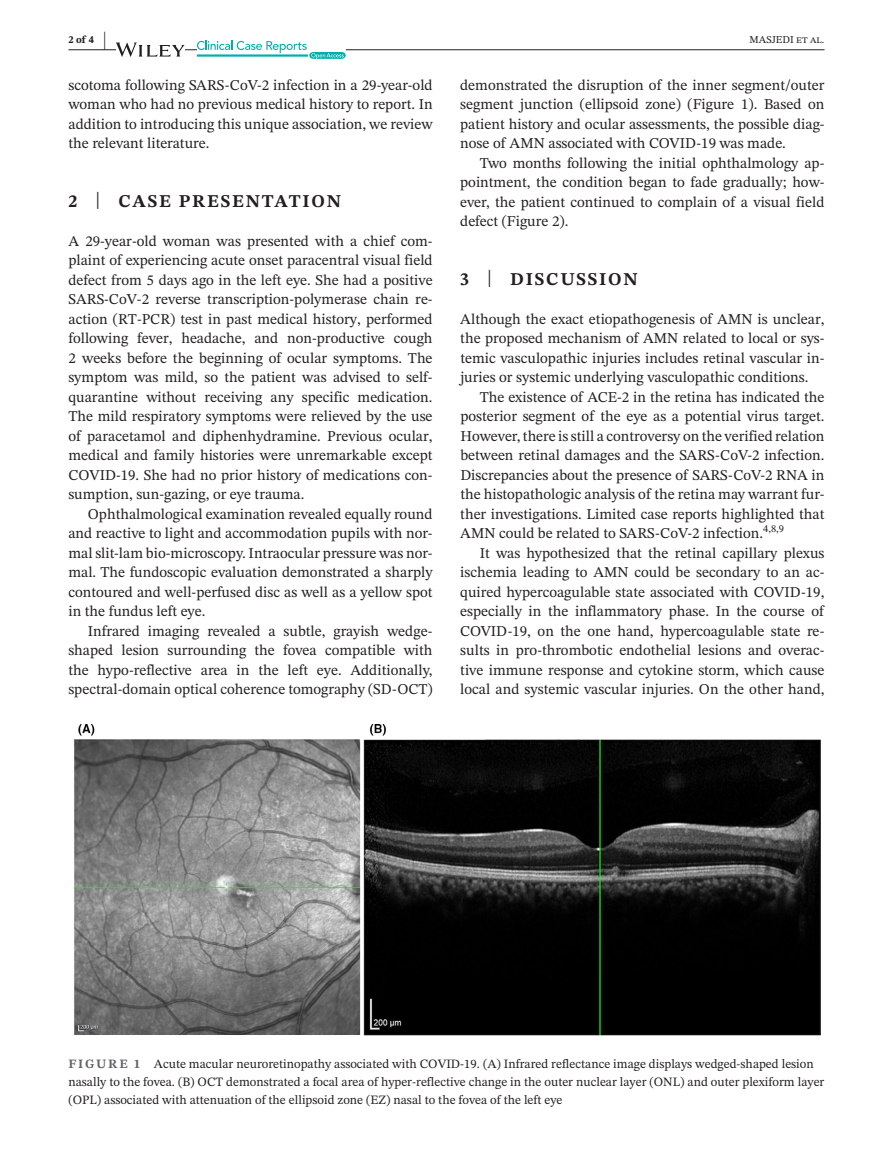
<style>
.page{position:relative;width:893px;height:1174px;background:#fff}
.page>*{position:absolute;margin:0;border:0;box-sizing:border-box;transform-origin:0 0}
.t1{font:700 18px "STIX Two Text";letter-spacing:.1em;color:#231f20}
.t2{font:15px/19.5px "STIX Two Text";color:#231f20;text-align:justify}
.t3{font:12.75px/18px "STIX Two Text";color:#231f20}
.t4{font:10.5px "STIX Two Text";color:#231f20}
.t5{font:700 10.5px "STIX Two Text";color:#231f20}
.s1{font-size:21px}
.s2{font-weight:400;font-size:23.7px}
.s3{font-weight:700;color:#636366}
</style>
<div class="page">
<hr style="left:68px;top:49px;width:756px;height:1px;background:#231f20">
<svg style="left:116px;top:43px;width:69px;height:14px"></svg>
<svg style="left:197px;top:41px;width:149px;height:18px"></svg>
<img style="left:73px;top:724px;width:748px;height:311px">
<p class="t5" style="left:68px;top:32px;width:39px">2 of 4 <span class="s1">|</span></p>
<p class="t4" style="left:749px;top:32px;width:77px">MASJEDI et al.</p>
<p class="t2" style="left:68px;top:75px;width:366px">scotoma following SARS-CoV-2 infection in a 29-year-old woman who had no previous medical history to report. In addition to introducing this unique association, we review the relevant literature.</p>
<p class="t2" style="left:460px;top:75px;width:366px">demonstrated the disruption of the inner segment/outer segment junction (ellipsoid zone) (Figure 1). Based on patient history and ocular assessments, the possible diag&shy;nose of AMN associated with COVID-19 was made.</p>
<p class="t2" style="left:460px;top:153px;width:366px;text-indent:20px">Two months following the initial ophthalmology ap&shy;pointment, the condition began to fade gradually; how&shy;ever, the patient continued to complain of a visual field defect (Figure 2).</p>
<p class="t1" style="left:68px;top:188px;width:274px">2 <span class="s2">|</span> CASE PRESENTATION</p>
<p class="t2" style="left:68px;top:231px;width:366px">A 29-year-old woman was presented with a chief com&shy;plaint of experiencing acute onset paracentral visual field defect from 5 days ago in the left eye. She had a positive SARS-CoV-2 reverse transcription-polymerase chain re&shy;action (RT-PCR) test in past medical history, performed following fever, headache, and non-productive cough 2 weeks before the beginning of ocular symptoms. The symptom was mild, so the patient was advised to self&shy;quarantine without receiving any specific medication.<br>The mild respiratory symptoms were relieved by the use of paracetamol and diphenhydramine. Previous ocular, medical and family histories were unremarkable except COVID-19. She had no prior history of medications con&shy;sumption, sun-gazing, or eye trauma.</p>
<p class="t2" style="left:68px;top:504px;width:366px;text-indent:20px">Ophthalmological examination revealed equally round and reactive to light and accommodation pupils with nor&shy;mal slit-lam bio-microscopy. Intraocular pressure was nor&shy;mal. The fundoscopic evaluation demonstrated a sharply contoured and well-perfused disc as well as a yellow spot in the fundus left eye.</p>
<p class="t2" style="left:68px;top:621px;width:366px;text-indent:20px">Infrared imaging revealed a subtle, grayish wedge&shy;shaped lesion surrounding the fovea compatible with the hypo-reflective area in the left eye. Additionally, spectral-domain optical coherence tomography (SD-OCT)</p>
<p class="t1" style="left:460px;top:266px;width:179px">3 <span class="s2">|</span> DISCUSSION</p>
<p class="t2" style="left:460px;top:309px;width:366px">Although the exact etiopathogenesis of AMN is unclear, the proposed mechanism of AMN related to local or sys&shy;temic vasculopathic injuries includes retinal vascular in&shy;juries or systemic underlying vasculopathic conditions.</p>
<p class="t2" style="left:460px;top:387px;width:366px;text-indent:20px">The existence of ACE-2 in the retina has indicated the posterior segment of the eye as a potential virus target.<br>However, there is still a controversy on the verified relation between retinal damages and the SARS-CoV-2 infection.<br>Discrepancies about the presence of SARS-CoV-2 RNA in the histopathologic analysis of the retina may warrant fur&shy;ther investigations. Limited case reports highlighted that AMN could be related to SARS-CoV-2 infection.</p>
<p class="t4" style="left:763px;top:520px;width:22px">4,8,9</p>
<p class="t2" style="left:460px;top:543px;width:366px;text-indent:20px">It was hypothesized that the retinal capillary plexus ischemia leading to AMN could be secondary to an ac&shy;quired hypercoagulable state associated with COVID-19, especially in the inflammatory phase. In the course of COVID-19, on the one hand, hypercoagulable state re&shy;sults in pro-thrombotic endothelial lesions and overac&shy;tive immune response and cytokine storm, which cause local and systemic vascular injuries. On the other hand,</p>
<p class="t3" style="left:68px;top:1054px;width:757px"><span class="s3">FIGURE 1</span> Acute macular neuroretinopathy associated with COVID-19. (A) Infrared reflectance image displays wedged-shaped lesion nasally to the fovea. (B) OCT demonstrated a focal area of hyper-reflective change in the outer nuclear layer (ONL) and outer plexiform layer (OPL) associated with attenuation of the ellipsoid zone (EZ) nasal to the fovea of the left eye</p>
</div>
